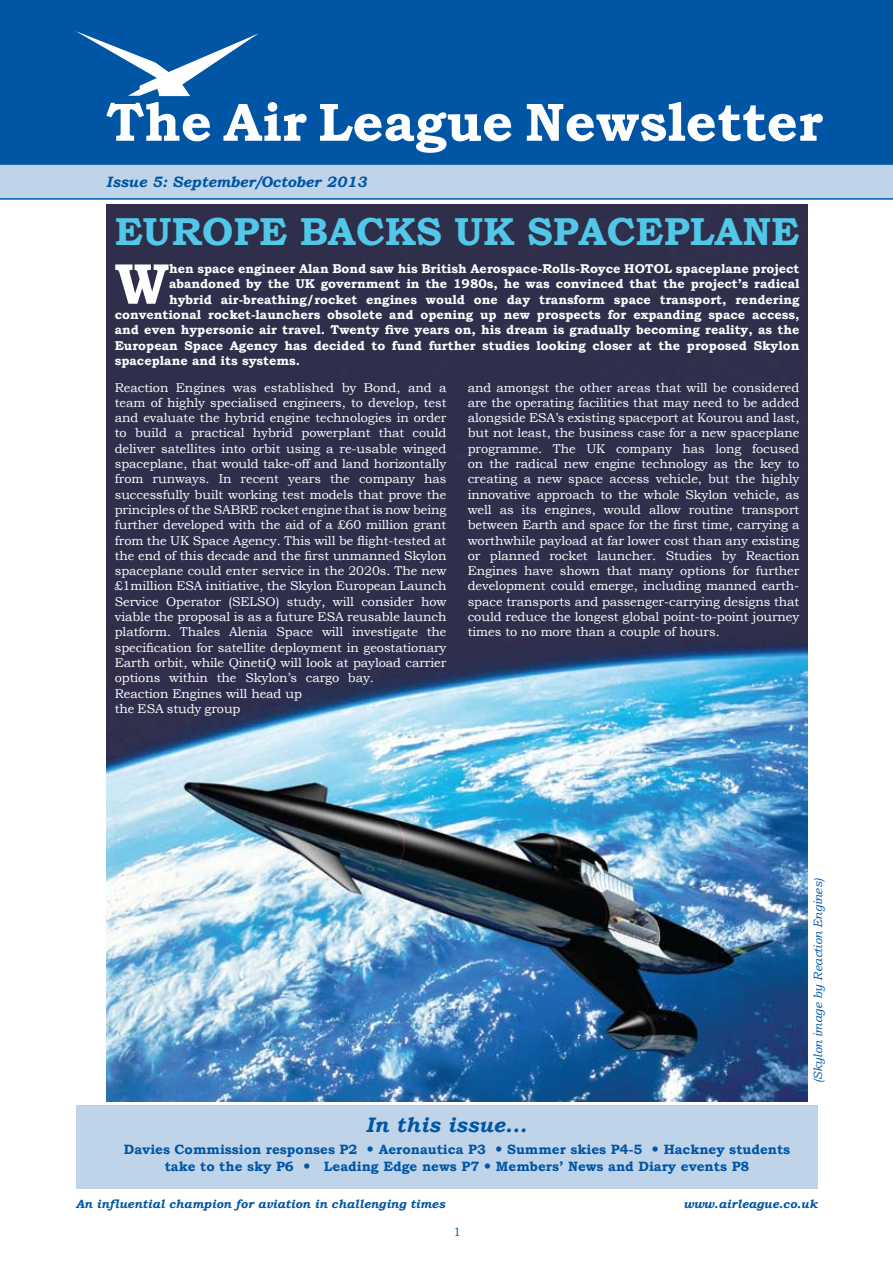
<style>
.page{position:relative;width:893px;height:1263px;background:#fff}
.page>*{position:absolute;margin:0;border:0;box-sizing:border-box;transform-origin:0 0}
.t1{font:700 57.6px "Bookman Old Style";color:#fff}
.t2{font:700 54px "Bookman Old Style";color:#fff}
.t3{font:700 39px "Bookman Old Style";color:#51c8e8}
.t4{font:italic 700 21px "Bookman Old Style";letter-spacing:.01em;color:#0055a4}
.t5{font:italic 700 15px "Bookman Old Style";color:#0055a4}
.t6{font:700 13.5px "Bookman Old Style";color:#0055a4}
.t7{font:12.75px/15.3px "Bookman Old Style";letter-spacing:-.005em;color:#fff}
.t8{font:700 12.75px "Bookman Old Style";color:#fff}
.t9{font:italic 700 12px "Bookman Old Style";color:#0055a4}
.t10{font:italic 12px "Bookman Old Style";color:#0055a4}
.t11{font:12px "Bookman Old Style";color:#0055a4}
</style>
<div class="page">
<img style="left:106px;top:204px;width:702px;height:897px">
<div style="left:76px;top:1106px;width:741px;height:83px;background:#bfd4e8"></div>
<div style="left:0;top:0;width:893px;height:164px;background:#0055a4"></div>
<svg style="left:0;top:164px;width:893px;height:36px"></svg>
<svg style="left:76px;top:31px;width:182px;height:65px"></svg>
<h2 class="t2" style="left:106px;top:83px;width:718px">The Air League Newsletter</h2>
<p class="t5" style="left:106px;top:171px;width:262px">Issue 5: September/October 2013</p>
<h3 class="t3" style="left:115px;top:203px;width:686px">EUROPE BACKS UK SPACEPLANE</h3>
<h1 class="t1" style="left:115px;top:242px;width:56px">W</h1>
<p class="t8" style="left:169px;top:260px;width:632px">hen space engineer Alan Bond saw his British Aerospace-Rolls-Royce HOTOL spaceplane project</p>
<p class="t8" style="left:169px;top:275px;width:632px">abandoned by the UK government in the 1980s, he was convinced that the project’s radical</p>
<p class="t8" style="left:169px;top:290px;width:632px">hybrid air-breathing/rocket engines would one day transform space transport, rendering</p>
<p class="t8" style="left:115px;top:305px;width:686px">conventional rocket-launchers obsolete and opening up new prospects for expanding space access,</p>
<p class="t8" style="left:115px;top:321px;width:686px">and even hypersonic air travel. Twenty five years on, his dream is gradually becoming reality, as the</p>
<p class="t8" style="left:115px;top:336px;width:686px">European Space Agency has decided to fund further studies looking closer at the proposed Skylon</p>
<p class="t8" style="left:115px;top:351px;width:187px">spaceplane and its systems.</p>
<p class="t7" style="left:115px;top:380px;width:333px">Reaction Engines was established by Bond, and a team of highly specialised engineers, to develop, test and evaluate the hybrid engine technologies in order to build a practical hybrid powerplant that could deliver satellites into orbit using a re-usable winged spaceplane, that would take-off and land horizontally from runways. In recent years the company has successfully built working test models that prove the principles of the SABRE rocket engine that is now being further developed with the aid of a £60 million grant from the UK Space Agency. This will be flight-tested at the end of this decade and the first unmanned Skylon spaceplane could enter service in the 2020s. The new £1million ESA initiative, the Skylon European Launch Service Operator (SELSO) study, will consider how viable the proposal is as a future ESA reusable launch platform. Thales Alenia Space will investigate the specification for satellite deployment in geostationary Earth orbit, while QinetiQ will look at payload carrier options within the Skylon’s cargo bay.<br>Reaction Engines will head up<br>the ESA study group</p>
<p class="t7" style="left:468px;top:380px;width:333px;text-align:justify">and amongst the other areas that will be considered are the operating facilities that may need to be added alongside ESA’s existing spaceport at Kourou and last, but not least, the business case for a new spaceplane programme. The UK company has long focused on the radical new engine technology as the key to creating a new space access vehicle, but the highly innovative approach to the whole Skylon vehicle, as well as its engines, would allow routine transport between Earth and space for the first time, carrying a worthwhile payload at far lower cost than any existing or planned rocket launcher. Studies by Reaction Engines have shown that many options for further development could emerge, including manned earth&shy;space transports and passenger-carrying designs that could reduce the longest global point-to-point journey times to no more than a couple of hours.</p>
<h3 class="t4" style="left:366px;top:1110px;width:163px">In this issue...</h3>
<p class="t6" style="left:124px;top:1140px;width:235px">Davies Commission responses P2</p>
<p class="t6" style="left:379px;top:1140px;width:109px">Aeronautica P3</p>
<p class="t6" style="left:507px;top:1140px;width:137px">Summer skies P4-5</p>
<p class="t6" style="left:664px;top:1140px;width:128px">Hackney students</p>
<p class="t6" style="left:165px;top:1156px;width:131px">take to the sky P6</p>
<p class="t6" style="left:324px;top:1156px;width:427px">Leading Edge news P7 Members’ News and Diary events P8</p>
<p class="t10" style="left:810px;top:1083px;width:207px;rotate:-90deg">(Skylon image by Reaction Engines)</p>
<p class="t9" style="left:76px;top:1195px;width:371px">An influential champion for aviation in challenging times</p>
<p class="t9" style="left:683px;top:1195px;width:136px">www.airleague.co.uk</p>
<p class="t11" style="left:453px;top:1224px;width:9px">1</p>
</div>
